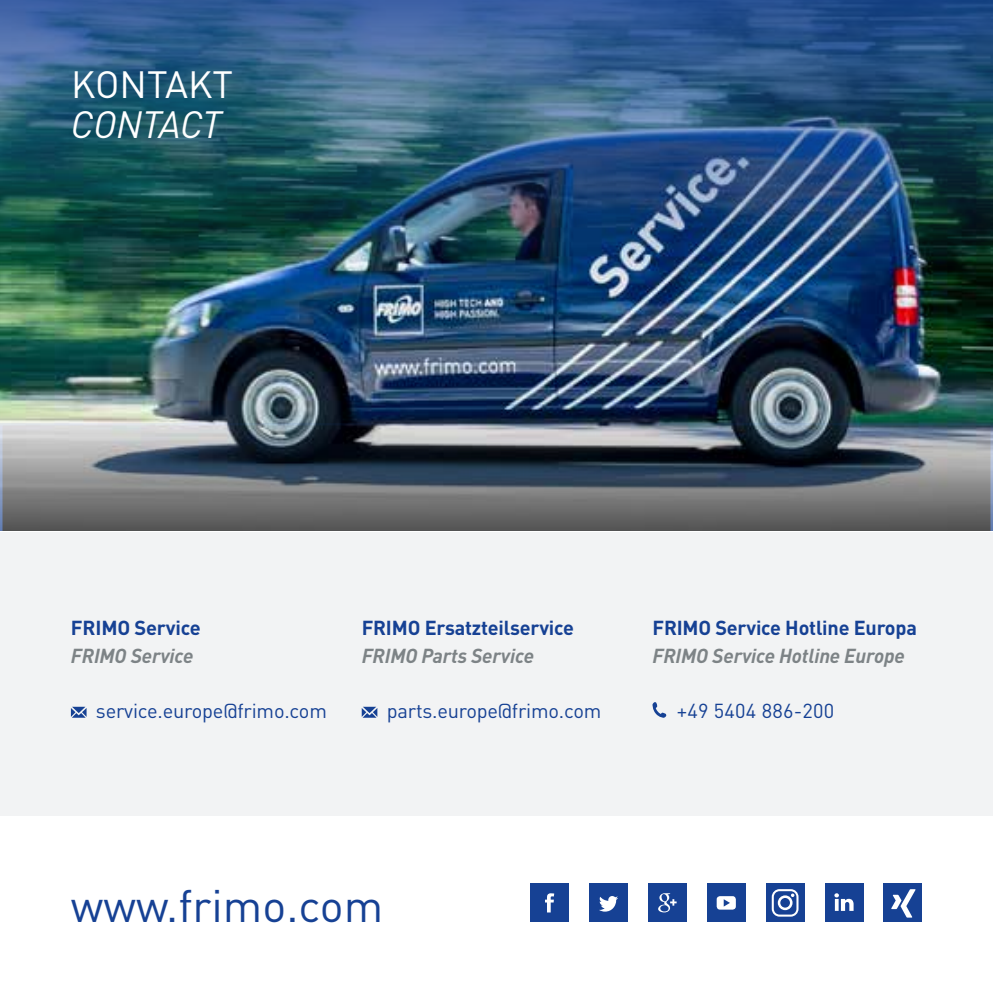
<style>
.page{position:relative;width:993px;height:993px;background:#fff}
.page>*{position:absolute;margin:0;border:0;box-sizing:border-box;transform-origin:0 0}
.t1{font:45px "DIN Pro";color:#164194}
.t2{font:37.5px "DIN Pro";color:#fff}
.t3{font:italic 37.5px "DIN";letter-spacing:-.015em;color:#fff}
.t4{font:700 20px "DIN Pro";letter-spacing:-.01em;color:#164194}
.t5{font:italic 700 20px "DIN";letter-spacing:-.01em;color:#7d8386}
.t6{font:20px "DIN Pro";letter-spacing:-.01em;color:#164194}
.t7{font:20px "DIN Pro";letter-spacing:.01em;color:#164194}
</style>
<div class="page">
<img style="left:0;top:276px;width:992px;height:147px">
<svg style="left:3px;top:426px;width:860px;height:105px;background:#61666d"></svg>
<img style="left:992px;top:0;width:1px;height:816px">
<img style="left:864px;top:372px;width:128px;height:159px">
<img style="left:0;top:277px;width:1px;height:715px">
<div style="left:0;top:531px;width:992px;height:461px;background:#fff"></div>
<div style="left:530px;top:883px;width:38px;height:38px;background:#164194"></div>
<svg style="left:545px;top:893px;width:9px;height:19px"></svg>
<div style="left:589px;top:883px;width:38px;height:38px;background:#164194"></div>
<svg style="left:599px;top:896px;width:19px;height:15px"></svg>
<div style="left:648px;top:883px;width:38px;height:38px;background:#164194"></div>
<svg style="left:658px;top:893px;width:18px;height:19px"></svg>
<div style="left:765px;top:883px;width:39px;height:38px;background:#164194"></div>
<svg style="left:771px;top:889px;width:27px;height:27px"></svg>
<div style="left:706px;top:883px;width:39px;height:38px;background:#164194"></div>
<svg style="left:716px;top:896px;width:19px;height:13px"></svg>
<div style="left:824px;top:883px;width:38px;height:38px;background:#164194"></div>
<svg style="left:834px;top:893px;width:19px;height:17px"></svg>
<svg style="left:864px;top:815px;width:128px;height:107px"></svg>
<div style="left:0;top:531px;width:992px;height:284px;background:#f2f3f4"></div>
<img style="left:0;top:0;width:992px;height:276px">
<svg style="left:71px;top:706px;width:15px;height:11px"></svg>
<svg style="left:361px;top:706px;width:16px;height:11px"></svg>
<svg style="left:652px;top:702px;width:14px;height:15px"></svg>
<h2 class="t2" style="left:71px;top:59px;width:163px">KONTAKT</h2>
<h2 class="t3" style="left:71px;top:101px;width:152px">CONTACT</h2>
<p class="t4" style="left:71px;top:614px;width:131px">FRIMO Service</p>
<p class="t5" style="left:71px;top:642px;width:124px">FRIMO Service</p>
<p class="t6" style="left:96px;top:696px;width:232px">service.europe@frimo.com</p>
<p class="t4" style="left:361px;top:614px;width:214px">FRIMO Ersatzteilservice</p>
<p class="t5" style="left:361px;top:642px;width:174px">FRIMO Parts Service</p>
<p class="t6" style="left:386px;top:696px;width:216px">parts.europe@frimo.com</p>
<p class="t4" style="left:652px;top:614px;width:266px">FRIMO Service Hotline Europa</p>
<p class="t5" style="left:652px;top:642px;width:254px">FRIMO Service Hotline Europe</p>
<p class="t7" style="left:676px;top:696px;width:159px">+49 5404 886-200</p>
<h1 class="t1" style="left:71px;top:874px;width:314px">www.frimo.com</h1>
</div>
